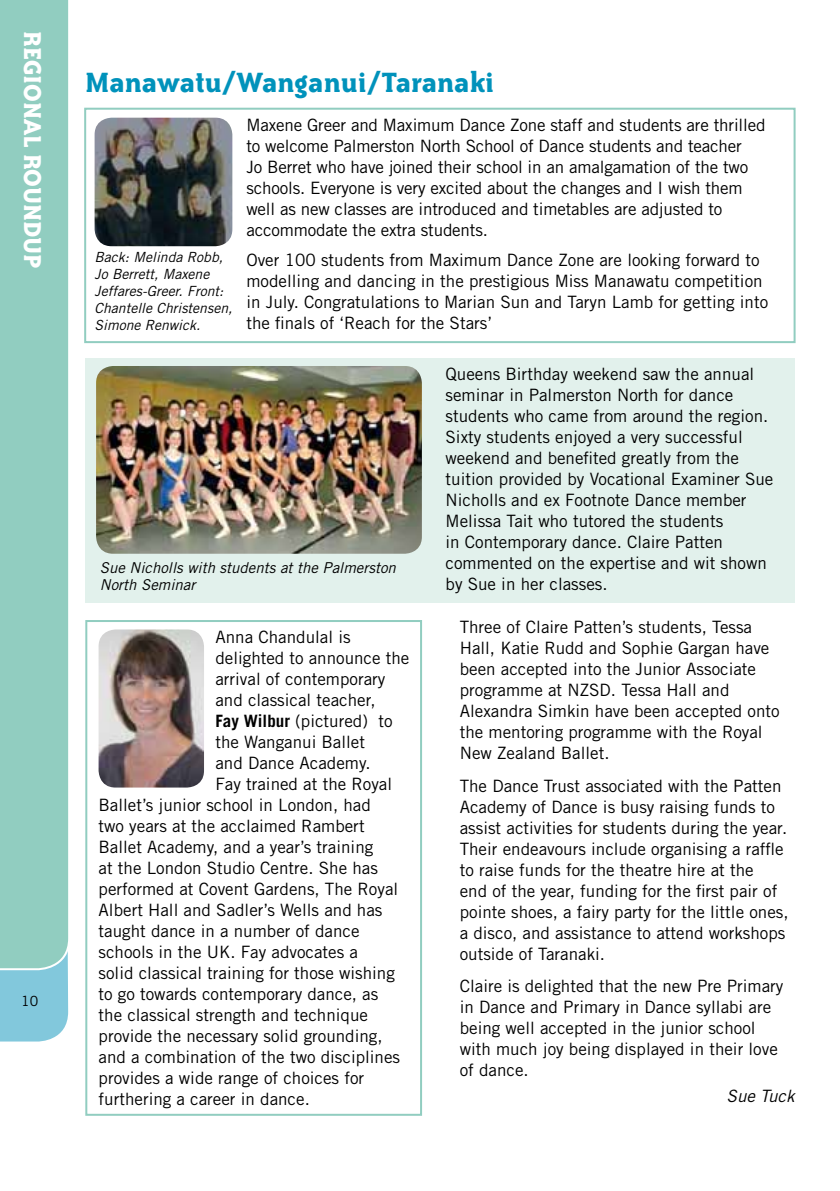
<style>
.page{position:relative;width:840px;height:1191px;background:#fff}
.page>*{position:absolute;margin:0;border:0;box-sizing:border-box;transform-origin:0 0}
.t1{font:700 32px "Bailey Quad ITC";color:#0092bb}
.t2{font:700 28px "Bailey Quad ITC";color:#fff}
.t3{font:17px/21px "Trade Gothic";color:#000}
.t4{font:italic 17px "Trade Gothic";color:#000}
.t5{font:italic 15px/17px "Trade Gothic";color:#000}
.t6{font:italic 14px/17px "Trade Gothic";color:#000}
.t7{font:14px "Trade Gothic";color:#000}
.s1{font-weight:700}
</style>
<div class="page">
<div style="left:84px;top:108px;width:711px;height:235px;border:2px solid #91cdc0"></div>
<svg style="left:0;top:970px;width:69px;height:72px;background:#89cbde"></svg>
<div style="left:0;top:0;width:69px;height:970px;background:#91cdc0"></div>
<img style="left:98px;top:629px;width:106px;height:158px">
<div style="left:85px;top:620px;width:337px;height:495px;border:2px solid #91cdc0"></div>
<img style="left:94px;top:118px;width:138px;height:128px">
<div style="left:85px;top:358px;width:709px;height:245px;background:#e2f1ec"></div>
<img style="left:96px;top:366px;width:325px;height:188px">
<h2 class="t2" style="left:48px;top:31px;width:239px;rotate:90deg">REGIONAL ROUNDUP</h2>
<p class="t7" style="left:21px;top:992px;width:19px">10</p>
<h1 class="t1" style="left:85px;top:65px;width:410px">Manawatu/Wanganui/Taranaki</h1>
<p class="t3" style="left:246px;top:114px;width:520px">Maxene Greer and Maximum Dance Zone staff and students are thrilled to welcome Palmerston North School of Dance students and teacher<br>Jo Berret who have joined their school in an amalgamation of the two schools. Everyone is very excited about the changes and I wish them well as new classes are introduced and timetables are adjusted to accommodate the extra students.</p>
<p class="t6" style="left:94px;top:249px;width:139px">Back: Melinda Robb,<br>Jo Berrett, Maxene<br>Jeffares-Greer. Front:<br>Chantelle Christensen,<br>Simone Renwick.</p>
<p class="t3" style="left:246px;top:249px;width:523px">Over 100 students from Maximum Dance Zone are looking forward to modelling and dancing in the prestigious Miss Manawatu competition in July. Congratulations to Marian Sun and Taryn Lamb for getting into the finals of ‘Reach for the Stars’</p>
<p class="t3" style="left:445px;top:363px;width:329px">Queens Birthday weekend saw the annual seminar in Palmerston North for dance students who came from around the region.<br>Sixty students enjoyed a very successful weekend and benefited greatly from the tuition provided by Vocational Examiner Sue Nicholls and ex Footnote Dance member Melissa Tait who tutored the students<br>in Contemporary dance. Claire Patten commented on the expertise and wit shown by Sue in her classes.</p>
<p class="t5" style="left:100px;top:559px;width:297px">Sue Nicholls with students at the Palmerston<br>North Seminar</p>
<p class="t3" style="left:459px;top:616px;width:321px">Three of Claire Patten’s students, Tessa Hall, Katie Rudd and Sophie Gargan have been accepted into the Junior Associate programme at NZSD. Tessa Hall and Alexandra Simkin have been accepted onto the mentoring programme with the Royal New Zealand Ballet.</p>
<p class="t3" style="left:459px;top:775px;width:330px">The Dance Trust associated with the Patten Academy of Dance is busy raising funds to assist activities for students during the year.<br>Their endeavours include organising a raffle to raise funds for the theatre hire at the<br>end of the year, funding for the first pair of pointe shoes, a fairy party for the little ones, a disco, and assistance to attend workshops outside of Taranaki.</p>
<p class="t3" style="left:459px;top:975px;width:325px">Claire is delighted that the new Pre Primary in Dance and Primary in Dance syllabi are being well accepted in the junior school with much joy being displayed in their love of dance.</p>
<p class="t3" style="left:215px;top:626px;width:137px">Anna Chandulal is</p>
<p class="t3" style="left:215px;top:647px;width:195px">delighted to announce the</p>
<p class="t3" style="left:215px;top:668px;width:171px">arrival of contemporary</p>
<p class="t3" style="left:215px;top:689px;width:162px">and classical teacher,</p>
<p class="t3" style="left:215px;top:710px;width:179px"><span class="s1">Fay Wilbur</span> (pictured) to</p>
<p class="t3" style="left:215px;top:731px;width:151px">the Wanganui Ballet</p>
<p class="t3" style="left:215px;top:752px;width:157px">and Dance Academy.</p>
<p class="t3" style="left:215px;top:773px;width:178px">Fay trained at the Royal</p>
<p class="t3" style="left:98px;top:794px;width:274px">Ballet’s junior school in London, had</p>
<p class="t3" style="left:98px;top:815px;width:267px">two years at the acclaimed Rambert</p>
<p class="t3" style="left:98px;top:836px;width:276px">Ballet Academy, and a year’s training</p>
<p class="t3" style="left:98px;top:856px;width:281px">at the London Studio Centre. She has</p>
<p class="t3" style="left:98px;top:877px;width:301px">performed at Covent Gardens, The Royal</p>
<p class="t3" style="left:98px;top:898px;width:285px">Albert Hall and Sadler’s Wells and has</p>
<p class="t3" style="left:98px;top:919px;width:262px">taught dance in a number of dance</p>
<p class="t3" style="left:98px;top:940px;width:261px">schools in the UK. Fay advocates a</p>
<p class="t3" style="left:98px;top:961px;width:298px">solid classical training for those wishing</p>
<p class="t3" style="left:98px;top:982px;width:281px">to go towards contemporary dance, as</p>
<p class="t3" style="left:98px;top:1003px;width:271px">the classical strength and technique</p>
<p class="t3" style="left:98px;top:1024px;width:285px">provide the necessary solid grounding,</p>
<p class="t3" style="left:98px;top:1045px;width:303px">and a combination of the two disciplines</p>
<p class="t3" style="left:98px;top:1066px;width:267px">provides a wide range of choices for</p>
<p class="t3" style="left:98px;top:1087px;width:213px">furthering a career in dance.</p>
<p class="t4" style="left:726px;top:1085px;width:69px">Sue Tuck</p>
</div>
